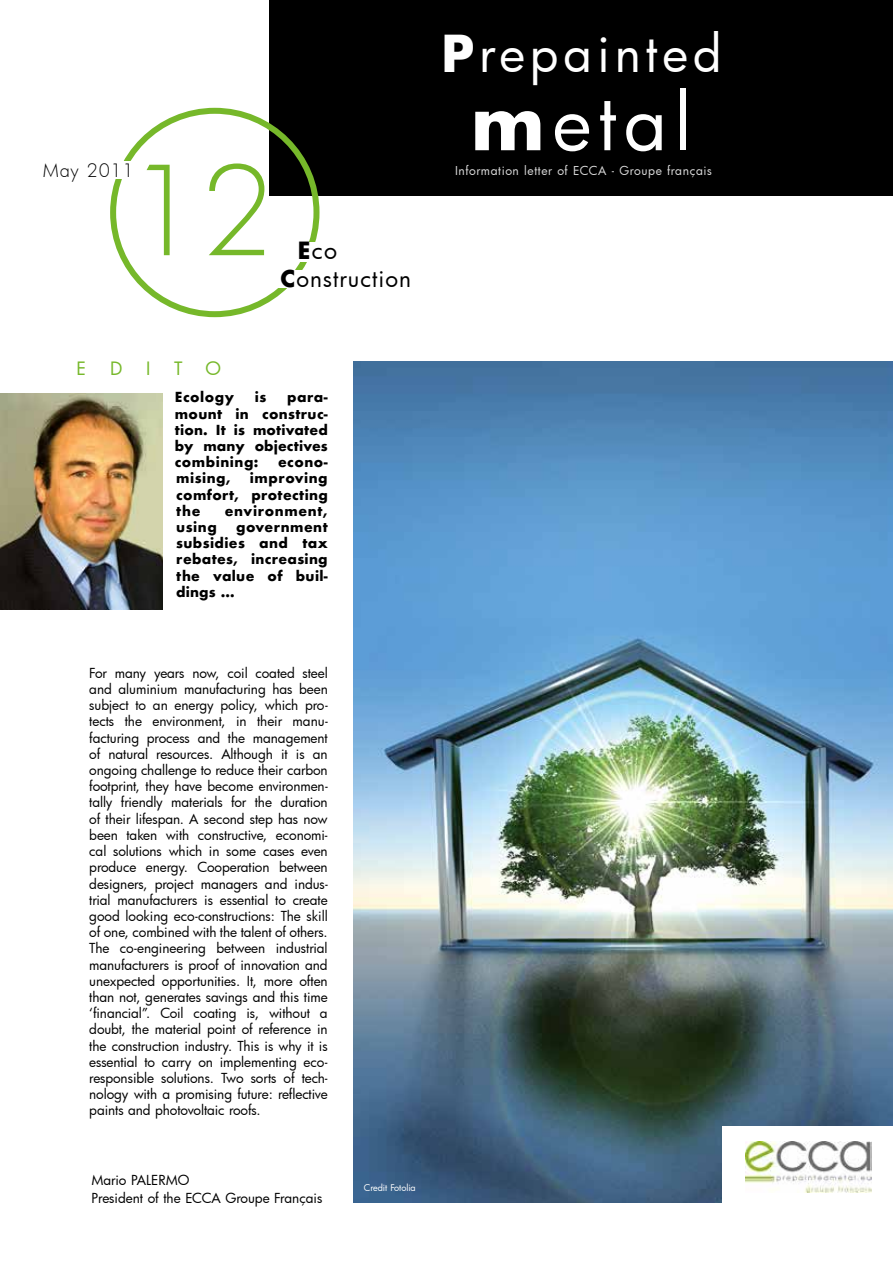
<style>
.page{position:relative;width:893px;height:1263px;background:#fff}
.page>*{position:absolute;margin:0;border:0;box-sizing:border-box;transform-origin:0 0}
.t1{font:300 120px "Futura";color:#76b82a}
.t2{font:75px "Futura";color:#fff}
.t3{font:49.5px "Futura";letter-spacing:.1em;color:#fff}
.t4{font:23.1px "Futura";color:#000}
.t5{font:22.5px "Futura";letter-spacing:.045em;color:#000}
.t6{font:300 18px "Futura";letter-spacing:.05em;color:#000}
.t7{font:18px "Futura";color:#76b82a}
.t8{font:13.5px/16.2px "Futura";letter-spacing:-.005em;color:#000;text-align:justify}
.t9{font:700 13.5px/16.2px "Futura";letter-spacing:.03em;color:#000;text-align:justify}
.t10{font:700 13.5px "Futura";letter-spacing:.05em;color:#000}
.t11{font:12px "Futura";letter-spacing:.045em;color:#dadada}
.t12{font:9px "Futura";letter-spacing:-.005em;color:#fff}
.s1{font-weight:700}
</style>
<div class="page">
<img style="left:354px;top:361px;width:539px;height:841px">
<div style="left:723px;top:1127px;width:170px;height:85px;background:#fff"></div>
<img style="left:746px;top:1141px;width:126px;height:52px">
<img style="left:0;top:393px;width:163px;height:216px">
<div style="left:269px;top:0;width:624px;height:196px;background:#000"></div>
<div style="left:110px;top:108px;width:209px;height:209px;border:6px solid #76b82a;border-radius:50%"></div>
<div style="left:299px;top:242px;width:19px;height:20px;background:#fff"></div>
<div style="left:112px;top:161px;width:20px;height:17px;background:#fff"></div>
<div style="left:273px;top:270px;width:40px;height:18px;background:#fff"></div>
<h3 class="t6" style="left:43px;top:158px;width:93px">May 2011</h3>
<h1 class="t1" style="left:129px;top:130px;width:148px">12</h1>
<h3 class="t4" style="left:298px;top:235px;width:41px"><span class="s1">E</span>co</h3>
<h3 class="t5" style="left:280px;top:264px;width:132px"><span class="s1">C</span>onstruction</h3>
<h3 class="t3" style="left:441px;top:20px;width:282px"><span class="s1">P</span>repainted</h3>
<h2 class="t2" style="left:471px;top:72px;width:222px"><span class="s1">m</span>etal</h2>
<p class="t11" style="left:455px;top:163px;width:258px">Information letter of ECCA - Groupe français</p>
<h3 class="t7" style="left:77px;top:357px;width:11px">E</h3>
<h3 class="t7" style="left:110px;top:357px;width:14px">D</h3>
<h3 class="t7" style="left:146px;top:357px;width:6px">I</h3>
<h3 class="t7" style="left:174px;top:357px;width:10px">T</h3>
<h3 class="t7" style="left:205px;top:357px;width:17px">O</h3>
<p class="t9" style="left:175px;top:389px;width:61px">Ecology</p>
<p class="t9" style="left:255px;top:389px;width:13px">is</p>
<p class="t9" style="left:175px;top:389px;width:155px;text-indent:112px">para&shy;mount in construc&shy;tion. It is motivated by many objectives combining:</p>
<p class="t9" style="left:278px;top:454px;width:51px">econo-</p>
<p class="t9" style="left:176px;top:470px;width:153px;text-indent:73px">improving comfort, protecting the</p>
<p class="t9" style="left:176px;top:470px;width:56px">mising,</p>
<p class="t10" style="left:225px;top:501px;width:104px">environment,</p>
<p class="t9" style="left:176px;top:519px;width:42px">using</p>
<p class="t9" style="left:176px;top:519px;width:153px;text-indent:60px">government subsidies and tax rebates, increasing the value of buil&shy;dings …</p>
<p class="t8" style="left:89px;top:664px;width:240px">For many years now, coil coated steel and aluminium manufacturing has been subject to an energy policy, which pro&shy;tects the environment, in their manu&shy;facturing process and the management of natural resources. Although it is an ongoing challenge to reduce their carbon footprint, they have become environmen&shy;tally friendly materials for the duration of their lifespan. A second step has now been taken with constructive, economi&shy;cal solutions which in some cases even produce energy. Cooperation between designers, project managers and indus&shy;trial manufacturers is essential to create good looking eco-constructions: The skill of one, combined with the talent of others.<br>The co-engineering between industrial manufacturers is proof of innovation and unexpected opportunities. It, more often than not, generates savings and this time ‘financial”. Coil coating is, without a doubt, the material point of reference in the construction industry. This is why it is essential to carry on implementing eco&shy;responsible solutions. Two sorts of tech&shy;nology with a promising future: reflective paints and photovoltaic roofs.</p>
<p class="t8" style="left:91px;top:1170px;width:233px;line-height:18px">Mario PALERMO<br>President of the ECCA Groupe Français</p>
<p class="t12" style="left:364px;top:1182px;width:53px">Credit Fotolia</p>
</div>
